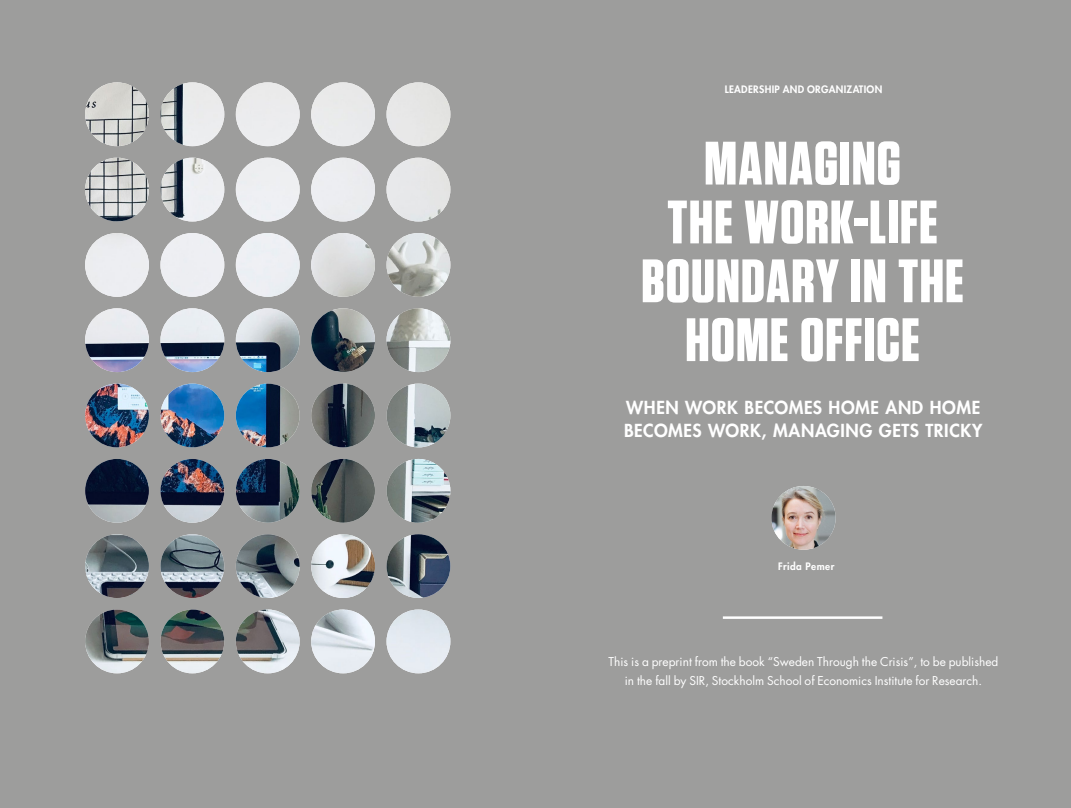
<style>
.page{position:relative;width:1071px;height:808px;background:#fff}
.page>*{position:absolute;margin:0;border:0;box-sizing:border-box;transform-origin:0 0}
.t1{font:700 66.25px/63.8px "Tungsten";letter-spacing:.015em;color:#fff;text-align:center}
.t2{font:700 61.12px/58.9px "Tungsten";letter-spacing:.015em;color:#fff;text-align:center}
.t3{font:800 17.5px/23.8px "Futura Std";letter-spacing:.035em;color:#fff}
.t4{font:11.88px/18.8px "Futura Std";color:#fff;text-align:center}
.t5{font:800 10px "Futura Std";letter-spacing:.03em;color:#fff}
</style>
<div class="page">
<div style="left:0;top:0;width:1070px;height:808px;background:#9d9d9c"></div>
<img style="left:85px;top:447px;width:365px;height:226px">
<img style="left:85px;top:82px;width:365px;height:365px">
<img style="left:771px;top:486px;width:64px;height:64px;border-radius:32px">
<hr style="left:722px;top:616px;width:160px;height:3px;background:#fff">
<p class="t5" style="left:724px;top:83px;width:159px">LEADERSHIP AND ORGANIZATION</p>
<h1 class="t1" style="left:628px;top:112px;width:350px">MANAGING<br>THE WORK-LIFE<br>BOUNDARY IN THE<br>HOME OFFICE</h1>
<h2 class="t2" style="left:641px;top:136px;width:324px">MANAGING<br>THE WORK-LIFE<br>BOUNDARY IN THE<br>HOME OFFICE</h2>
<p class="t5" style="left:774px;top:340px;width:58px">Frida Pemer</p>
<h3 class="t3" style="left:624px;top:395px;width:359px">WHEN WORK BECOMES HOME AND HOME<br>BECOMES WORK, MANAGING GETS TRICKY</h3>
<p class="t5" style="left:778px;top:560px;width:58px">Frida Pemer</p>
<p class="t4" style="left:608px;top:653px;width:391px">This is a preprint from the book “Sweden Through the Crisis”, to be published in the fall by SIR, Stockholm School of Economics Institute for Research.</p>
</div>
